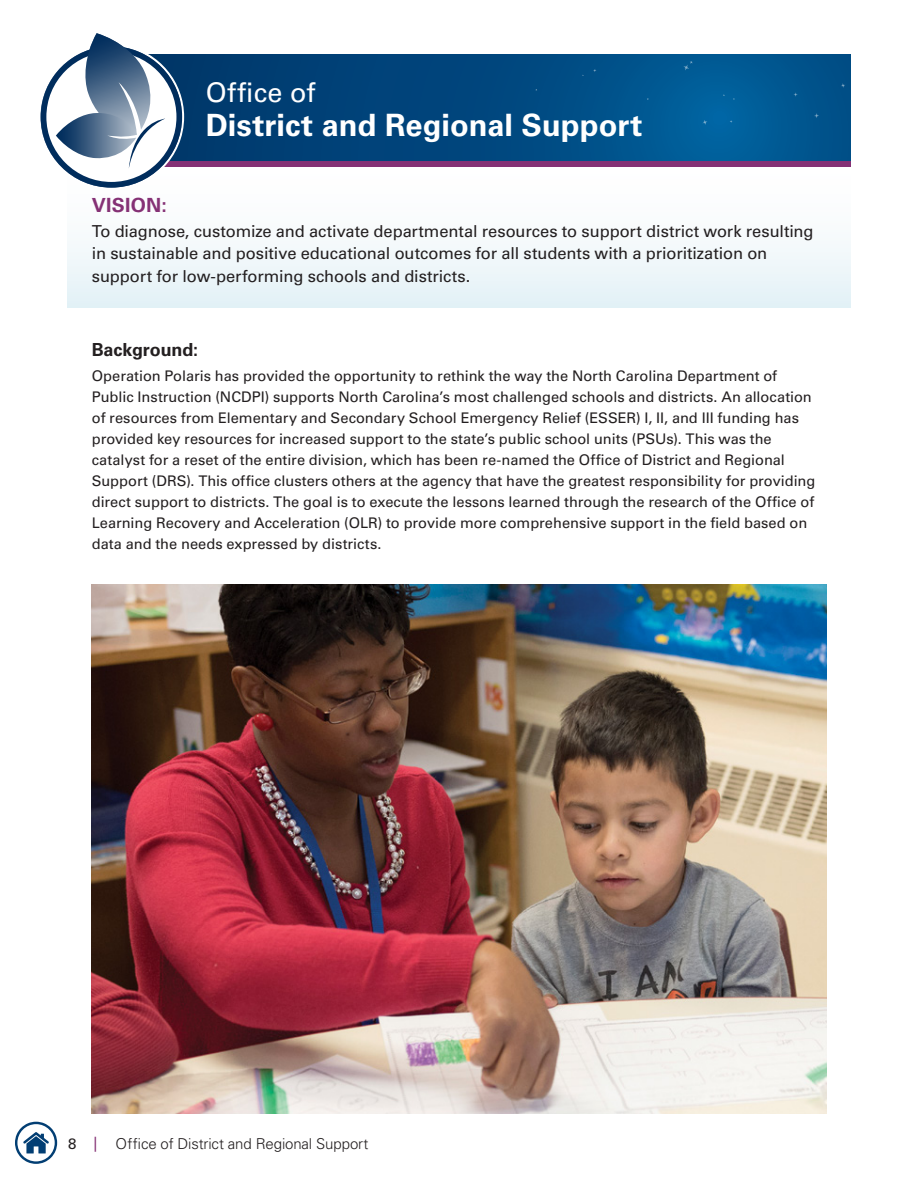
<style>
.page{position:relative;width:918px;height:1188px;background:#fff}
.page>*{position:absolute;margin:0;border:0;box-sizing:border-box;transform-origin:0 0}
.Header_1-Sections{font:700 30.75px "Univers LT Std";color:#fff}
.Header_1-Sections-2{font:27px "Univers LT Std";letter-spacing:.015em;color:#fff}
.Header_2_-_Vision_Hd{font:700 19.5px "Univers LT Std";letter-spacing:.015em;color:#853175}
.Header_2-Bkg-NxSteps{font:700 18px "Univers LT Std";letter-spacing:-.005em;color:#231f20}
.Body_-_Vision{font:16.5px/22.5px "Univers LT Std";letter-spacing:-.005em;color:#231f20}
.t1{font:300 15px "Univers LT Std";letter-spacing:-.01em;color:#231f20}
.t2{font:15px "Univers LT Std";color:#231f20}
.Body_-_Main{font:14.7px/21px "Univers LT Std";color:#231f20}
.s1{color:#853175}
</style>
<div class="page">
<div style="left:67px;top:166px;width:783px;height:142px;background:linear-gradient(to bottom,#fff,#e5f2f7)"></div>
<svg style="left:184px;top:54px;width:666px;height:108px;background:#014a82"></svg>
<svg style="left:535px;top:88px;width:3px;height:4px"></svg>
<svg style="left:593px;top:68px;width:4px;height:5px"></svg>
<svg style="left:646px;top:97px;width:3px;height:4px"></svg>
<svg style="left:683px;top:60px;width:11px;height:11px"></svg>
<svg style="left:701px;top:118px;width:8px;height:8px"></svg>
<svg style="left:722px;top:93px;width:4px;height:4px"></svg>
<svg style="left:729px;top:119px;width:4px;height:5px"></svg>
<svg style="left:793px;top:91px;width:6px;height:7px"></svg>
<svg style="left:813px;top:112px;width:8px;height:8px"></svg>
<svg style="left:839px;top:82px;width:8px;height:7px"></svg>
<div style="left:148px;top:162px;width:702px;height:5px;background:#853175"></div>
<svg style="left:40px;top:33px;width:144px;height:157px"></svg>
<img style="left:92px;top:584px;width:734px;height:530px">
<svg style="left:15px;top:1122px;width:42px;height:42px"></svg>
<h1 class="Header_1-Sections-2" style="left:206px;top:76px;width:111px">Office of</h1>
<h1 class="Header_1-Sections" style="left:206px;top:107px;width:438px">District and Regional Support</h1>
<h2 class="Header_2_-_Vision_Hd" style="left:92px;top:194px;width:77px">VISION:</h2>
<p class="Body_-_Vision" style="left:92px;top:220px;width:723px">To diagnose, customize and activate departmental resources to support district work resulting in sustainable and positive educational outcomes for all students with a prioritization on support for low-performing schools and districts.</p>
<h2 class="Header_2-Bkg-NxSteps" style="left:92px;top:339px;width:108px">Background:</h2>
<p class="Body_-_Main" style="left:92px;top:366px;width:725px">Operation Polaris has provided the opportunity to rethink the way the North Carolina Department of Public Instruction (NCDPI) supports North Carolina’s most challenged schools and districts. An allocation of resources from Elementary and Secondary School Emergency Relief (ESSER) I, II, and III funding has provided key resources for increased support to the state’s public school units (PSUs). This was the catalyst for a reset of the entire division, which has been re-named the Office of District and Regional Support (DRS). This office clusters others at the agency that have the greatest responsibility for providing direct support to districts. The goal is to execute the lessons learned through the research of the Office of Learning Recovery and Acceleration (OLR) to provide more comprehensive support in the field based on data and the needs expressed by districts.</p>
<p class="t2" style="left:68px;top:1135px;width:31px">8 <span class="s1">|</span></p>
<p class="t1" style="left:116px;top:1135px;width:255px">Office of District and Regional Support</p>
</div>
